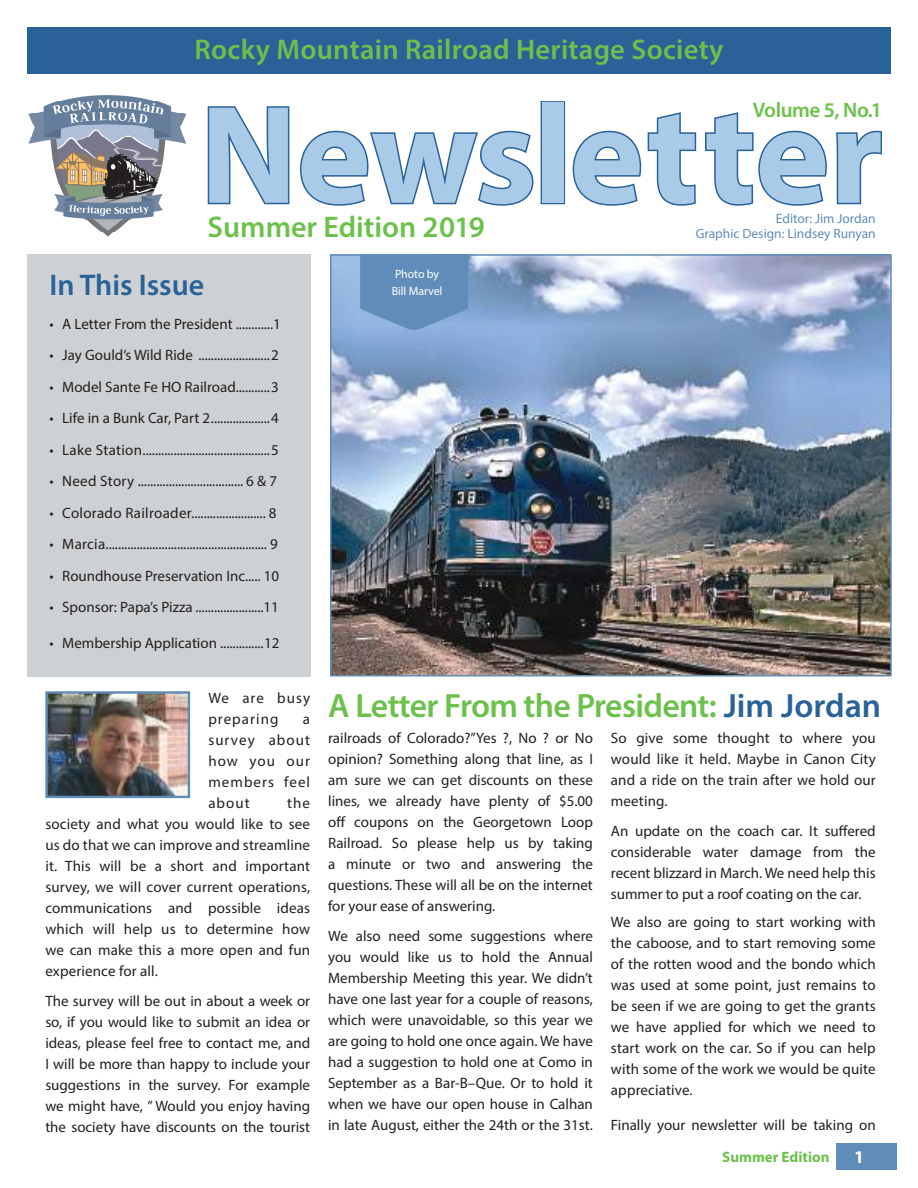
<style>
.page{position:relative;width:918px;height:1188px;background:#fff}
.page>*{position:absolute;margin:0;border:0;box-sizing:border-box;transform-origin:0 0}
.t1{font:700 141px "Myriad Pro";letter-spacing:-.005em;color:#aacbe7}
.t2{font:600 33.75px "Myriad Pro";letter-spacing:-.02em;color:#6cc14c}
.t3{font:600 30px "Myriad Pro";color:#6cc14c}
.t4{font:600 30px "Myriad Pro";color:#296199}
.t5{font:600 28.5px "Myriad Pro";letter-spacing:.01em;color:#6cc14c}
.t6{font:600 21px "Myriad Pro";letter-spacing:-.02em;color:#6cc14c}
.t7{font:700 18px "Myriad Pro";color:#fff}
.t8{font:15px/21px "Myriad Pro";color:#241f1f;text-align:justify}
.t9{font:15px "Myriad Pro";letter-spacing:.02em;color:#241f1f}
.t10{font:15px/21px "Myriad Pro";letter-spacing:.07em;color:#241f1f}
.t11{font:700 15px "Myriad Pro";color:#6cc14c}
.t12{font:13.5px/15px "Myriad Pro";color:#5f8cb9;text-align:right}
.t13{font:12px/16.5px "Myriad Pro";letter-spacing:-.01em;color:#fff}
.s1{color:#296199}
</style>
<div class="page">
<div style="left:27px;top:254px;width:283px;height:422px;background:#cdd1d3"></div>
<img style="left:333px;top:257px;width:556px;height:416px">
<div style="left:330px;top:254px;width:562px;height:422px;border:2px solid #5f8cb9"></div>
<svg style="left:207px;top:106px;width:83px;height:99px"></svg>
<svg style="left:299px;top:130px;width:235px;height:76px"></svg>
<div style="left:541px;top:101px;width:24px;height:103px;border:3px solid #296199"></div>
<svg style="left:572px;top:112px;width:125px;height:94px"></svg>
<svg style="left:705px;top:112px;width:122px;height:94px"></svg>
<svg style="left:836px;top:130px;width:46px;height:75px"></svg>
<div style="left:27px;top:27px;width:864px;height:46px;background:#296199"></div>
<div style="left:836px;top:1143px;width:60px;height:27px;background:#5f8cb9"></div>
<img style="left:28px;top:95px;width:159px;height:142px">
<svg style="left:360px;top:254px;width:108px;height:76px;background:#6591be"></svg>
<img style="left:48px;top:694px;width:139px;height:101px">
<div style="left:45px;top:691px;width:145px;height:107px;border:2px solid #5f8cb9"></div>
<h3 class="t5" style="left:195px;top:31px;width:530px">Rocky Mountain Railroad Heritage Society</h3>
<h3 class="t6" style="left:753px;top:97px;width:131px">Volume 5, No. 1</h3>
<h1 class="t1" style="left:200px;top:63px;width:685px">Newsletter</h1>
<h3 class="t3" style="left:208px;top:208px;width:279px">Summer Edition 2019</h3>
<h3 class="t4" style="left:50px;top:266px;width:156px">In This Issue</h3>
<p class="t8" style="left:49px;top:313px;width:233px">• A Letter From the President ............1</p>
<p class="t8" style="left:49px;top:345px;width:231px">• Jay Gould’s Wild Ride .......................2</p>
<p class="t8" style="left:49px;top:376px;width:231px">• Model Sante Fe HO Railroad...........3</p>
<p class="t8" style="left:49px;top:408px;width:231px">• Life in a Bunk Car, Part 2...................4</p>
<p class="t9" style="left:49px;top:440px;width:231px">• Lake Station.........................................5</p>
<p class="t9" style="left:49px;top:472px;width:229px">• Need Story .................................. 6 &amp; 7</p>
<p class="t9" style="left:49px;top:503px;width:228px">• Colorado Railroader........................ 8</p>
<p class="t8" style="left:49px;top:534px;width:230px">• Marcia.................................................... 9</p>
<p class="t8" style="left:49px;top:565px;width:231px">• Roundhouse Preservation Inc..... 10</p>
<p class="t8" style="left:49px;top:597px;width:231px">• Sponsor: Papa’s Pizza ......................11</p>
<p class="t8" style="left:49px;top:633px;width:232px">• Membership Application ..............12</p>
<p class="t13" style="left:392px;top:266px;width:52px">Photo by<br>Bill Marvel</p>
<p class="t12" style="left:696px;top:211px;width:182px">Editor: Jim Jordan<br>Graphic Design: Lindsey Runyan</p>
<p class="t10" style="left:208px;top:687px;width:103px">We are busy preparing</p>
<p class="t8" style="left:208px;top:708px;width:103px;text-indent:95px">a survey about how you our members feel about</p>
<p class="t8" style="left:45px;top:792px;width:266px;text-indent:242px">the society and what you would like to see us do that we can improve and streamline it. This will be a short and important survey, we will cover current operations, communications and possible ideas which will help us to determine how we can make this a more open and fun experience for all.</p>
<p class="t8" style="left:45px;top:990px;width:266px">The survey will be out in about a week or so, if you would like to submit an idea or ideas, please feel free to contact me, and I will be more than happy to include your suggestions in the survey. For example we might have, ” Would you enjoy having the society have discounts on the tourist</p>
<h2 class="t2" style="left:328px;top:684px;width:554px">A Letter From the President: <span class="s1">Jim Jordan</span></h2>
<p class="t8" style="left:328px;top:727px;width:266px">railroads of Colorado?”Yes ?, No ? or No opinion? Something along that line, as I am sure we can get discounts on these lines, we already have plenty of $5.00 off coupons on the Georgetown Loop Railroad. So please help us by taking a minute or two and answering the questions. These will all be on the internet for your ease of answering.</p>
<p class="t8" style="left:328px;top:925px;width:266px">We also need some suggestions where you would like us to hold the Annual Membership Meeting this year. We didn’t have one last year for a couple of reasons, which were unavoidable, so this year we are going to hold one once again. We have had a suggestion to hold one at Como in September as a Bar-B–Que. Or to hold it when we have our open house in Calhan in late August, either the 24th or the 31st.</p>
<p class="t8" style="left:611px;top:727px;width:266px">So give some thought to where you would like it held. Maybe in Canon City and a ride on the train after we hold our meeting.</p>
<p class="t8" style="left:611px;top:820px;width:266px">An update on the coach car. It suffered considerable water damage from the recent blizzard in March. We need help this summer to put a roof coating on the car.</p>
<p class="t8" style="left:611px;top:911px;width:266px">We also are going to start working with the caboose, and to start removing some of the rotten wood and the bondo which was used at some point, just remains to be seen if we are going to get the grants we have applied for which we need to start work on the car. So if you can help with some of the work we would be quite appreciative.</p>
<p class="t8" style="left:611px;top:1114px;width:266px">Finally your newsletter will be taking on</p>
<p class="t11" style="left:722px;top:1147px;width:109px">Summer Edition</p>
<p class="t7" style="left:854px;top:1145px;width:11px">1</p>
</div>
